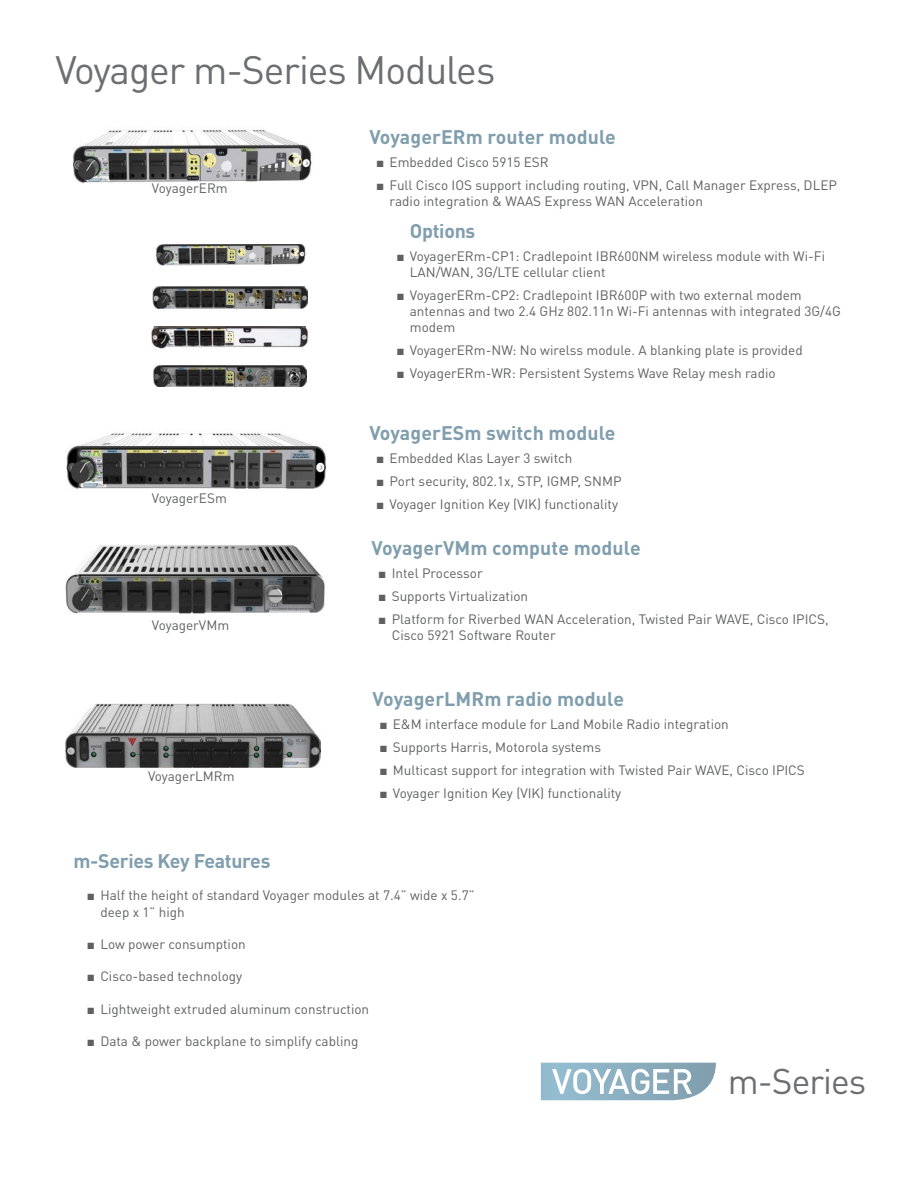
<style>
.page{position:relative;width:918px;height:1188px;background:#fff}
.page>*{position:absolute;margin:0;border:0;box-sizing:border-box;transform-origin:0 0}
.t1{font:39.15px "DINOT";letter-spacing:-.025em;color:#6d6e71}
.t2{font:35.25px "DINOT";letter-spacing:-.025em;color:#6d6e71}
.t3{font:700 19.5px "DINOT";letter-spacing:.005em;color:#809ead}
.t4{font:700 19.5px "DINOT";letter-spacing:-.015em;color:#809ead}
.t5{font:13.5px/16.2px "DINOT";color:#5f6060}
.s1{font-family:"Arial"}
</style>
<div class="page">
<svg style="left:541px;top:1063px;width:175px;height:38px"></svg>
<img style="left:73px;top:129px;width:239px;height:54px">
<img style="left:66px;top:433px;width:260px;height:56px">
<img style="left:66px;top:545px;width:259px;height:69px">
<img style="left:66px;top:703px;width:255px;height:65px">
<img style="left:156px;top:245px;width:150px;height:21px">
<img style="left:153px;top:365px;width:154px;height:21px">
<img style="left:153px;top:286px;width:154px;height:23px">
<img style="left:152px;top:326px;width:157px;height:23px">
<h1 class="t1" style="left:56px;top:46px;width:441px">Voyager m-Series Modules</h1>
<p class="t5" style="left:152px;top:180px;width:77px">VoyagerERm</p>
<p class="t5" style="left:152px;top:490px;width:76px">VoyagerESm</p>
<p class="t5" style="left:152px;top:617px;width:79px">VoyagerVMm</p>
<p class="t5" style="left:148px;top:768px;width:88px">VoyagerLMRm</p>
<h3 class="t3" style="left:369px;top:124px;width:248px">VoyagerERm router module</h3>
<p class="t5" style="left:376px;top:153px;width:174px"><span class="s1">■</span> Embedded Cisco 5915 ESR</p>
<p class="t5" style="left:390px;top:176px;width:449px;text-indent:-14px"><span class="s1">■</span> Full Cisco IOS support including routing, VPN, Call Manager Express, DLEP radio integration &amp; WAAS Express WAN Acceleration</p>
<h3 class="t4" style="left:410px;top:218px;width:67px">Options</h3>
<p class="t5" style="left:410px;top:247px;width:417px;text-indent:-14px"><span class="s1">■</span> VoyagerERm-CP1: Cradlepoint IBR600NM wireless module with Wi-Fi<br>LAN/WAN, 3G/LTE cellular client</p>
<p class="t5" style="left:410px;top:287px;width:433px;text-indent:-14px"><span class="s1">■</span> VoyagerERm-CP2: Cradlepoint IBR600P with two external modem antennas and two 2.4 GHz 802.11n Wi-Fi antennas with integrated 3G/4G modem</p>
<p class="t5" style="left:396px;top:342px;width:408px"><span class="s1">■</span> VoyagerERm-NW: No wirelss module. A blanking plate is provided</p>
<p class="t5" style="left:396px;top:365px;width:381px"><span class="s1">■</span> VoyagerERm-WR: Persistent Systems Wave Relay mesh radio</p>
<h3 class="t3" style="left:369px;top:421px;width:248px">VoyagerESm switch module</h3>
<p class="t5" style="left:376px;top:450px;width:198px"><span class="s1">■</span> Embedded Klas Layer 3 switch</p>
<p class="t5" style="left:376px;top:473px;width:247px"><span class="s1">■</span> Port security, 802.1x, STP, IGMP, SNMP</p>
<p class="t5" style="left:376px;top:496px;width:243px"><span class="s1">■</span> Voyager Ignition Key (VIK) functionality</p>
<h3 class="t3" style="left:372px;top:535px;width:271px">VoyagerVMm compute module</h3>
<p class="t5" style="left:378px;top:565px;width:106px"><span class="s1">■</span> Intel Processor</p>
<p class="t5" style="left:378px;top:588px;width:151px"><span class="s1">■</span> Supports Virtualization</p>
<p class="t5" style="left:392px;top:611px;width:438px;text-indent:-14px"><span class="s1">■</span> Platform for Riverbed WAN Acceleration, Twisted Pair WAVE, Cisco IPICS,<br>Cisco 5921 Software Router</p>
<h3 class="t3" style="left:373px;top:686px;width:253px">VoyagerLMRm radio module</h3>
<p class="t5" style="left:379px;top:716px;width:351px"><span class="s1">■</span> E&amp;M interface module for Land Mobile Radio integration</p>
<p class="t5" style="left:379px;top:739px;width:223px"><span class="s1">■</span> Supports Harris, Motorola systems</p>
<p class="t5" style="left:379px;top:761px;width:427px"><span class="s1">■</span> Multicast support for integration with Twisted Pair WAVE, Cisco IPICS</p>
<p class="t5" style="left:379px;top:784px;width:243px"><span class="s1">■</span> Voyager Ignition Key (VIK) functionality</p>
<h3 class="t4" style="left:73px;top:848px;width:199px">m-Series Key Features</h3>
<p class="t5" style="left:100px;top:887px;width:376px;text-indent:-14px"><span class="s1">■</span> Half the height of standard Voyager modules at 7.4” wide x 5.7” deep x 1” high</p>
<p class="t5" style="left:87px;top:936px;width:160px"><span class="s1">■</span> Low power consumption</p>
<p class="t5" style="left:87px;top:968px;width:157px"><span class="s1">■</span> Cisco-based technology</p>
<p class="t5" style="left:87px;top:1001px;width:284px"><span class="s1">■</span> Lightweight extruded aluminum construction</p>
<p class="t5" style="left:87px;top:1033px;width:273px"><span class="s1">■</span> Data &amp; power backplane to simplify cabling</p>
<h2 class="t2" style="left:728px;top:1059px;width:140px">m-Series</h2>
</div>
